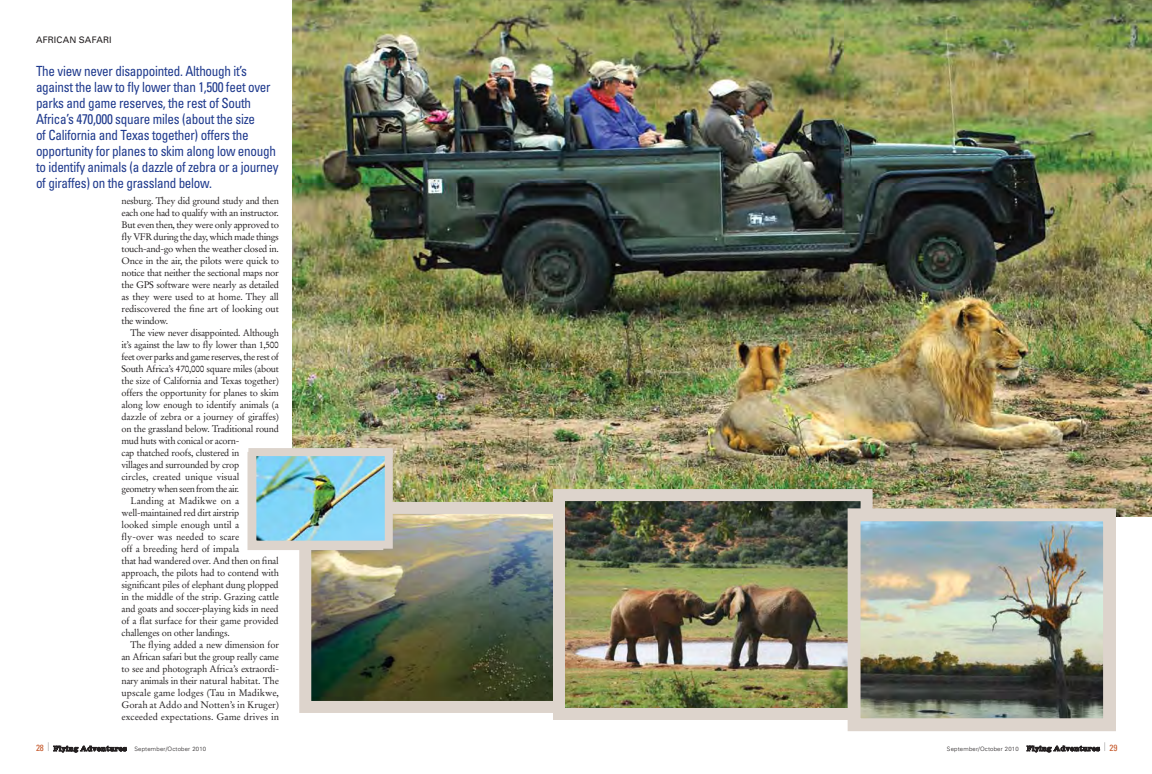
<style>
.page{position:relative;width:1152px;height:774px;background:#fff}
.page>*{position:absolute;margin:0;border:0;box-sizing:border-box;transform-origin:0 0}
.t1{font:condensed 14px/16px "Univers";letter-spacing:-.02em;color:#1e398d;scale:.94 1}
.t2{font:9.5px/12px "Stempel Garamond";letter-spacing:-.025em;color:#231f20;text-align:justify}
.t3{font:9.5px "Stempel Garamond";color:#231f20}
.t4{font:9.5px "Stempel Garamond";letter-spacing:-.005em;color:#231f20}
.t5{font:9.5px "Stempel Garamond";letter-spacing:-.045em;color:#231f20}
.t6{font:9.5px "Stempel Garamond";letter-spacing:.005em;color:#231f20}
.t7{font:9px "Univers";letter-spacing:.015em;color:#231f20}
.t8{font:700 7px "Inflex MT Std";color:#231f20}
.t9{font:300 6px "Univers LT Std";letter-spacing:.03em;color:#231f20}
.s1{font-family:"Univers LT Std";font-weight:400;font-stretch:condensed;font-size:9px;color:#c45425}
.s2{font-family:"Univers LT Std";font-weight:100;font-stretch:ultra-condensed;font-size:12px}
.s3{font-family:"Inflex MT Std";font-weight:700;font-size:7px}
.s4{font-weight:100;font-stretch:ultra-condensed;font-size:12px}
.s5{font-weight:400;font-stretch:condensed;font-size:9px;color:#c45425}
</style>
<div class="page">
<svg style="left:53px;top:745px;width:74px;height:8px"></svg>
<svg style="left:1026px;top:745px;width:74px;height:7px"></svg>
<img style="left:292px;top:0;width:860px;height:516px">
<img style="left:312px;top:515px;width:240px;height:185px">
<div style="left:299px;top:502px;width:266px;height:211px;border:12px solid #ddd4cc"></div>
<img style="left:566px;top:502px;width:294px;height:205px">
<div style="left:553px;top:489px;width:320px;height:231px;border:12px solid #ddd4cc"></div>
<img style="left:257px;top:457px;width:127px;height:83px">
<div style="left:248px;top:448px;width:145px;height:101px;border:8px solid #ddd4cc"></div>
<img style="left:862px;top:522px;width:240px;height:195px">
<div style="left:848px;top:508px;width:268px;height:223px;border:13px solid #ddd4cc"></div>
<p class="t7" style="left:36px;top:34px;width:77px">AFRICAN SAFARI</p>
<p class="t1" style="left:36px;top:62px;width:260px">The view never disappointed. Although it’s against the law to fly lower than 1,500 feet over parks and game reserves, the rest of South Africa’s 470,000 square miles (about the size<br>of California and Texas together) offers the opportunity for planes to skim along low enough to identify animals (a dazzle of zebra or a journey of giraffes) on the grassland below.</p>
<p class="t2" style="left:122px;top:195px;width:159px">nesburg. They did ground study and then each one had to qualify with an instructor.<br>But even then, they were only approved to fly VFR during the day, which made things touch-and-go when the weather closed in.<br>Once in the air, the pilots were quick to notice that neither the sectional maps nor the GPS software were nearly as detailed as they were used to at home. They all rediscovered the fine art of looking out the window.</p>
<p class="t2" style="left:131px;top:327px;width:150px">The view never disappointed. Although</p>
<p class="t2" style="left:122px;top:339px;width:159px">it’s against the law to fly lower than 1,500</p>
<p class="t2" style="left:122px;top:351px;width:159px">feet over parks and game reserves, the rest of</p>
<p class="t2" style="left:122px;top:363px;width:159px">South Africa’s 470,000 square miles (about</p>
<p class="t2" style="left:122px;top:375px;width:159px">the size of California and Texas together)</p>
<p class="t2" style="left:122px;top:387px;width:159px">offers the opportunity for planes to skim</p>
<p class="t2" style="left:122px;top:399px;width:159px">along low enough to identify animals (a</p>
<p class="t2" style="left:122px;top:411px;width:159px">dazzle of zebra or a journey of giraffes)</p>
<p class="t2" style="left:122px;top:423px;width:159px">on the grassland below. Traditional round</p>
<p class="t2" style="left:122px;top:435px;width:119px">mud huts with conical or acorn-</p>
<p class="t2" style="left:122px;top:447px;width:119px">cap thatched roofs, clustered in</p>
<p class="t2" style="left:122px;top:459px;width:119px">villages and surrounded by crop</p>
<p class="t3" style="left:122px;top:471px;width:119px">circles, created unique visual</p>
<p class="t5" style="left:122px;top:483px;width:119px">geometry when seen from the air.</p>
<p class="t6" style="left:131px;top:495px;width:110px">Landing at Madikwe on a</p>
<p class="t2" style="left:122px;top:507px;width:119px">well-maintained red dirt airstrip</p>
<p class="t4" style="left:122px;top:519px;width:119px">looked simple enough until a</p>
<p class="t3" style="left:122px;top:531px;width:119px">fly-over was needed to scare</p>
<p class="t4" style="left:122px;top:543px;width:119px">off a breeding herd of impala</p>
<p class="t2" style="left:122px;top:555px;width:159px">that had wandered over. And then on final</p>
<p class="t2" style="left:122px;top:567px;width:159px">approach, the pilots had to contend with</p>
<p class="t2" style="left:122px;top:579px;width:159px">significant piles of elephant dung plopped</p>
<p class="t2" style="left:122px;top:591px;width:159px">in the middle of the strip. Grazing cattle</p>
<p class="t2" style="left:122px;top:603px;width:159px">and goats and soccer-playing kids in need</p>
<p class="t2" style="left:122px;top:615px;width:159px">of a flat surface for their game provided</p>
<p class="t2" style="left:122px;top:627px;width:110px">challenges on other landings.</p>
<p class="t2" style="left:131px;top:639px;width:150px">The flying added a new dimension for</p>
<p class="t2" style="left:122px;top:651px;width:159px">an African safari but the group really came</p>
<p class="t2" style="left:122px;top:663px;width:159px">to see and photograph Africa’s extraordi-</p>
<p class="t2" style="left:122px;top:675px;width:159px">nary animals in their natural habitat. The</p>
<p class="t3" style="left:122px;top:687px;width:159px">upscale game lodges (Tau in Madikwe,</p>
<p class="t4" style="left:122px;top:699px;width:159px">Gorah at Addo and Notten’s in Kruger)</p>
<p class="t3" style="left:122px;top:711px;width:159px">exceeded expectations. Game drives in</p>
<p class="t8" style="left:36px;top:745px;width:92px"><span class="s1">28</span> <span class="s2">|</span> Flying Adventures</p>
<p class="t9" style="left:134px;top:745px;width:73px">September/October 2010</p>
<p class="t9" style="left:947px;top:745px;width:172px">September/October 2010 <span class="s3">Flying Adventures</span> <span class="s4">|</span> <span class="s5">29</span></p>
</div>
